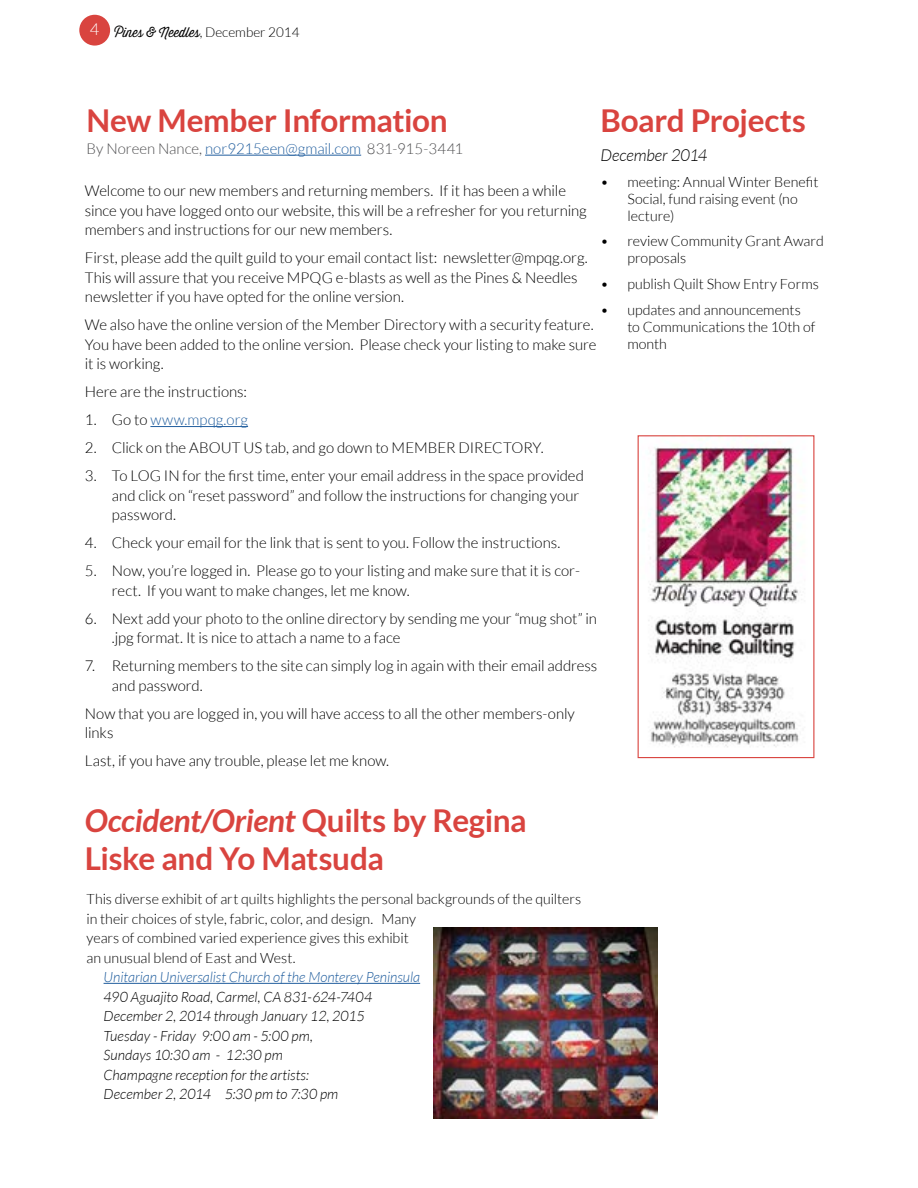
<style>
.page{position:relative;width:918px;height:1188px;background:#fff}
.page>*{position:absolute;margin:0;border:0;box-sizing:border-box;transform-origin:0 0}
.t1{font:700 31.5px/37.8px "Lato";letter-spacing:-.01em;color:#d9443f}
.t2{font:italic 300 16.5px "Lato";letter-spacing:-.005em;color:#000}
.t3{font:300 15px/19.5px "Lato";letter-spacing:-.005em;color:#000}
.t4{font:300 15px "Lato";color:#4d4d4f}
.t5{font:300 15px "Lato";color:#215e9e}
.t6{font:300 14.25px/17.1px "Lato";color:#000}
.t7{font:italic 300 14.25px/19.5px "Lato";color:#000}
.t8{font:italic 300 14.25px "Lato";letter-spacing:-.005em;color:#215e9e}
.t9{font:300 13.5px "Thirsty Script";color:#000}
.s1{font-family:"Lato"}
.s2{color:#215e9e}
.s3{color:#000}
.s4{font-style:italic}
</style>
<div class="page">
<div style="left:79px;top:15px;width:31px;height:31px;background:#d9443f;border-radius:50%"></div>
<img style="left:643px;top:437px;width:159px;height:310px">
<div style="left:638px;top:435px;width:176px;height:323px;border:1px solid #d9443f"></div>
<hr style="left:205px;top:155px;width:156px;height:1px;background:#215e9e">
<hr style="left:104px;top:983px;width:316px;height:1px;background:#215e9e">
<img style="left:434px;top:927px;width:223px;height:191px">
<hr style="left:150px;top:426px;width:98px;height:1px;background:#215e9e">
<p class="t9" style="left:90px;top:23px;width:211px"><sup>4</sup> Pines &amp; Needles<span class="s1">, December 2014</span></p>
<h1 class="t1" style="left:86px;top:101px;width:363px">New Member Information</h1>
<p class="t4" style="left:86px;top:140px;width:378px">By Noreen Nance, <span class="s2">nor9215een@gmail.com</span> 831-915-3441</p>
<h1 class="t1" style="left:600px;top:101px;width:207px">Board Projects</h1>
<p class="t2" style="left:600px;top:146px;width:109px">December 2014</p>
<p class="t6" style="left:627px;top:173px;width:193px;text-indent:-27px">• meeting: Annual Winter Benefit<br>Social, fund raising event (no lecture)</p>
<p class="t6" style="left:627px;top:233px;width:198px;text-indent:-27px">• review Community Grant Award proposals</p>
<p class="t6" style="left:600px;top:275px;width:220px">• publish Quilt Show Entry Forms</p>
<p class="t6" style="left:627px;top:301px;width:189px;text-indent:-27px">• updates and announcements to Communications the 10th of month</p>
<p class="t3" style="left:85px;top:181px;width:503px">Welcome to our new members and returning members. If it has been a while since you have logged onto our website, this will be a refresher for you returning members and instructions for our new members.</p>
<p class="t3" style="left:85px;top:248px;width:504px">First, please add the quilt guild to your email contact list: newsletter@mpqg.org.<br>This will assure that you receive MPQG e-blasts as well as the Pines &amp; Needles newsletter if you have opted for the online version.</p>
<p class="t3" style="left:85px;top:315px;width:513px">We also have the online version of the Member Directory with a security feature.<br>You have been added to the online version. Please check your listing to make sure it is working.</p>
<p class="t3" style="left:85px;top:382px;width:164px">Here are the instructions:</p>
<p class="t5" style="left:85px;top:412px;width:165px"><span class="s3">1. Go to</span> www.mpqg.org</p>
<p class="t3" style="left:85px;top:438px;width:460px">2. Click on the ABOUT US tab, and go down to MEMBER DIRECTORY.</p>
<p class="t3" style="left:112px;top:466px;width:474px;text-indent:-27px">3. To LOG IN for the first time, enter your email address in the space provided and click on “reset password” and follow the instructions for changing your password.</p>
<p class="t3" style="left:85px;top:533px;width:477px">4. Check your email for the link that is sent to you. Follow the instructions.</p>
<p class="t3" style="left:112px;top:561px;width:470px;text-indent:-27px">5. Now, you’re logged in. Please go to your listing and make sure that it is cor&shy;rect. If you want to make changes, let me know.</p>
<p class="t3" style="left:112px;top:609px;width:487px;text-indent:-27px">6. Next add your photo to the online directory by sending me your “mug shot” in .jpg format. It is nice to attach a name to a face</p>
<p class="t3" style="left:112px;top:656px;width:487px;text-indent:-27px">7. Returning members to the site can simply log in again with their email address and password.</p>
<p class="t3" style="left:85px;top:704px;width:492px">Now that you are logged in, you will have access to all the other members-only links</p>
<p class="t3" style="left:85px;top:751px;width:306px">Last, if you have any trouble, please let me know.</p>
<h1 class="t1" style="left:85px;top:801px;width:443px"><span class="s4">Occident/Orient</span> Quilts by Regina<br>Liske and Yo Matsuda</h1>
<p class="t6" style="left:87px;top:889px;width:496px;line-height:19.5px">This diverse exhibit of art quilts highlights the personal backgrounds of the quilters in their choices of style, fabric, color, and design. Many<br>years of combined varied experience gives this exhibit<br>an unusual blend of East and West.</p>
<p class="t8" style="left:104px;top:969px;width:318px">Unitarian Universalist Church of the Monterey Peninsula</p>
<p class="t7" style="left:104px;top:987px;width:271px">490 Aguajito Road, Carmel, CA 831-624-7404<br>December 2, 2014 through January 12, 2015<br>Tuesday - Friday 9:00 am - 5:00 pm,<br>Sundays 10:30 am - 12:30 pm<br>Champagne reception for the artists:<br>December 2, 2014 5:30 pm to 7:30 pm</p>
</div>
